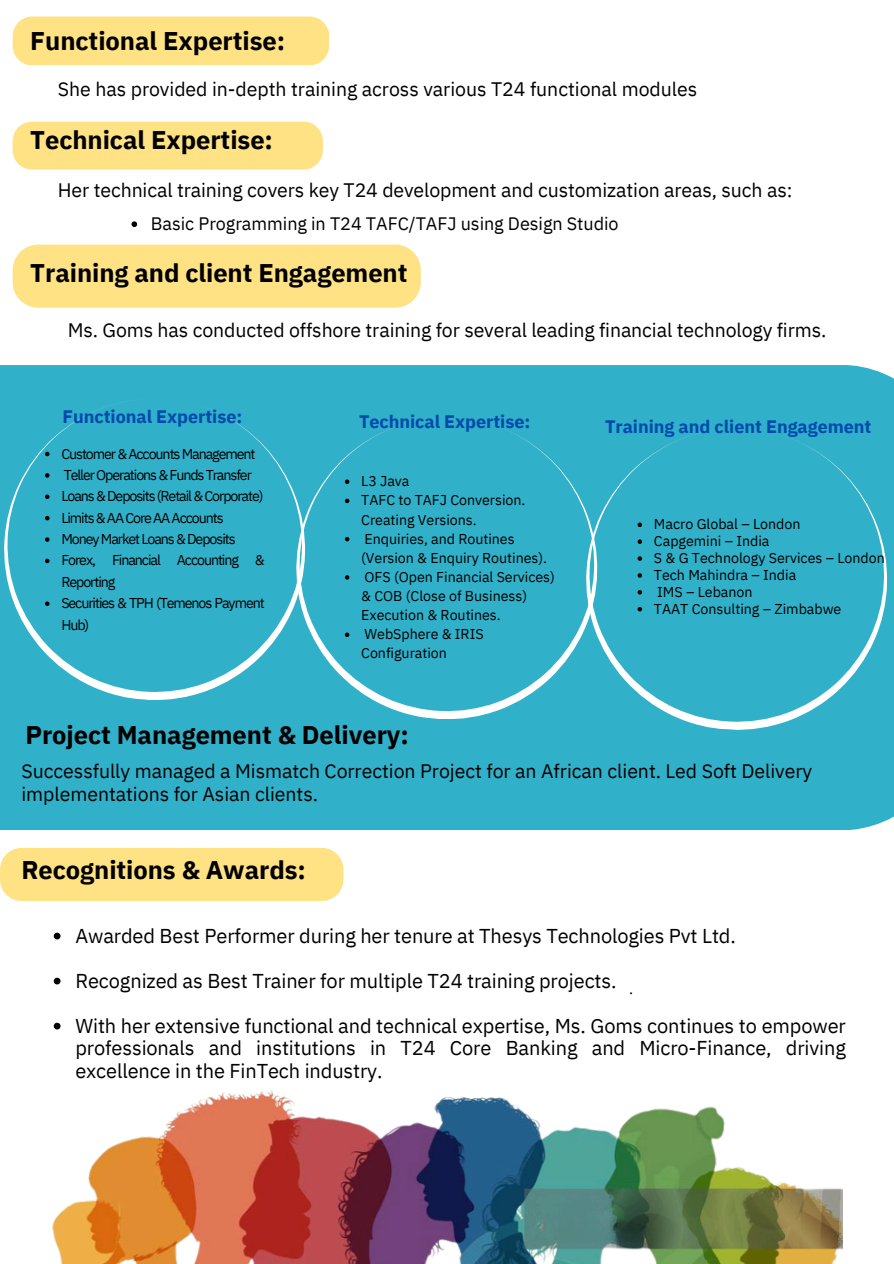
<style>
.page{position:relative;width:894px;height:1264px;background:#fff}
.page>*{position:absolute;margin:0;border:0;box-sizing:border-box;transform-origin:0 0}
.t1{font:700 25.5px "IBM Plex Sans";letter-spacing:-.005em;color:#000}
.t2{font:19.95px/22.5px "IBM Plex Sans";letter-spacing:-.005em;color:#000;text-align:justify}
.t3{font:19.5px/22.5px "IBM Plex Sans";letter-spacing:-.005em;color:#000}
.t4{font:700 18px "IBM Plex Sans";letter-spacing:-.005em;color:#004aad}
.t5{font:18px "IBM Plex Sans";letter-spacing:-.005em;color:#000}
.t6{font:15px "IBM Plex Sans";color:#000}
.t7{font:14.25px/19.2px "IBM Plex Sans";letter-spacing:-.005em;color:#000}
.t8{font:14.25px/21.3px "IBM Plex Sans";letter-spacing:-.075em;color:#000}
</style>
<div class="page">
<div style="left:0;top:365px;width:893px;height:465px;background:#31b0c9"></div>
<div style="left:290px;top:411px;width:313px;height:314px;background:#31b0c9"></div>
<div style="left:13px;top:244px;width:407px;height:63px;background:#fee284"></div>
<div style="left:13px;top:16px;width:316px;height:49px;background:#fee284"></div>
<div style="left:13px;top:122px;width:310px;height:47px;background:#fee284"></div>
<div style="left:0;top:392px;width:311px;height:314px;background:#31b0c9"></div>
<div style="left:579px;top:422px;width:314px;height:314px;background:#31b0c9"></div>
<div style="left:0;top:847px;width:343px;height:53px;background:#fee284"></div>
<img style="left:52px;top:1024px;width:790px;height:239px">
<svg style="left:131px;top:221px;width:6px;height:6px"></svg>
<svg style="left:345px;top:479px;width:4px;height:5px"></svg>
<svg style="left:345px;top:498px;width:4px;height:5px"></svg>
<svg style="left:345px;top:537px;width:4px;height:4px"></svg>
<svg style="left:345px;top:575px;width:4px;height:4px"></svg>
<svg style="left:345px;top:632px;width:4px;height:5px"></svg>
<svg style="left:45px;top:452px;width:5px;height:4px"></svg>
<svg style="left:45px;top:473px;width:5px;height:4px"></svg>
<svg style="left:45px;top:494px;width:5px;height:5px"></svg>
<svg style="left:45px;top:516px;width:5px;height:4px"></svg>
<svg style="left:45px;top:537px;width:5px;height:5px"></svg>
<svg style="left:45px;top:558px;width:5px;height:5px"></svg>
<svg style="left:45px;top:601px;width:5px;height:5px"></svg>
<svg style="left:637px;top:522px;width:5px;height:5px"></svg>
<svg style="left:637px;top:539px;width:5px;height:5px"></svg>
<svg style="left:637px;top:556px;width:5px;height:5px"></svg>
<svg style="left:637px;top:573px;width:5px;height:4px"></svg>
<svg style="left:637px;top:590px;width:5px;height:4px"></svg>
<svg style="left:637px;top:607px;width:5px;height:4px"></svg>
<svg style="left:54px;top:932px;width:6px;height:7px"></svg>
<svg style="left:54px;top:977px;width:6px;height:7px"></svg>
<svg style="left:54px;top:1022px;width:6px;height:7px"></svg>
<h1 class="t1" style="left:30px;top:24px;width:256px">Functional Expertise:</h1>
<p class="t3" style="left:58px;top:77px;width:640px">She has provided in-depth training across various T24 functional modules</p>
<h1 class="t1" style="left:30px;top:122px;width:244px">Technical Expertise:</h1>
<p class="t3" style="left:58px;top:178px;width:735px">Her technical training covers key T24 development and customization areas, such as:</p>
<h2 class="t5" style="left:151px;top:212px;width:469px">Basic Programming in T24 TAFC/TAFJ using Design Studio</h2>
<h2 class="t1" style="left:30px;top:256px;width:378px">Training and client Engagement</h2>
<p class="t3" style="left:68px;top:318px;width:759px">Ms. Goms has conducted offshore training for several leading financial technology firms.</p>
<p class="t4" style="left:63px;top:404px;width:181px">Functional Expertise:</p>
<h3 class="t8" style="left:61px;top:442px;width:196px">Customer &amp; Accounts Management</h3>
<p class="t8" style="left:64px;top:464px;width:190px">Teller Operations &amp; Funds Transfer</p>
<p class="t8" style="left:61px;top:485px;width:203px">Loans &amp; Deposits (Retail &amp; Corporate)</p>
<p class="t8" style="left:61px;top:506px;width:164px">Limits &amp; AA Core AA Accounts</p>
<p class="t8" style="left:61px;top:528px;width:176px">Money Market Loans &amp; Deposits</p>
<p class="t8" style="left:61px;top:549px;width:205px">Forex, Financial Accounting &amp;<br>Reporting</p>
<p class="t8" style="left:61px;top:592px;width:205px">Securities &amp; TPH (Temenos Payment<br>Hub)</p>
<p class="t4" style="left:359px;top:409px;width:173px">Technical Expertise:</p>
<p class="t4" style="left:605px;top:415px;width:268px">Training and client Engagement</p>
<p class="t7" style="left:361px;top:471px;width:50px">L3 Java</p>
<h1 class="t7" style="left:361px;top:490px;width:166px">TAFC to TAFJ Conversion.<br>Creating Versions.</h1>
<h2 class="t7" style="left:361px;top:528px;width:187px">Enquiries, and Routines (Version &amp; Enquiry Routines).</h2>
<p class="t7" style="left:361px;top:567px;width:195px">OFS (Open Financial Services) &amp; COB (Close of Business)<br>Execution &amp; Routines.</p>
<p class="t7" style="left:361px;top:624px;width:124px">WebSphere &amp; IRIS<br>Configuration</p>
<p class="t7" style="left:653px;top:514px;width:148px">Macro Global – London</p>
<p class="t7" style="left:653px;top:531px;width:117px">Capgemini – India</p>
<p class="t7" style="left:653px;top:548px;width:232px">S &amp; G Technology Services – London</p>
<h3 class="t7" style="left:653px;top:565px;width:144px">Tech Mahindra – India</h3>
<p class="t7" style="left:657px;top:582px;width:97px">IMS – Lebanon</p>
<p class="t7" style="left:653px;top:598px;width:189px">TAAT Consulting – Zimbabwe</p>
<p class="t1" style="left:25px;top:718px;width:385px">Project Management &amp; Delivery:</p>
<h3 class="t3" style="left:21px;top:759px;width:792px">Successfully managed a Mismatch Correction Project for an African client. Led Soft Delivery implementations for Asian clients.</h3>
<p class="t1" style="left:21px;top:852px;width:286px">Recognitions &amp; Awards:</p>
<p class="t2" style="left:75px;top:924px;width:661px">Awarded Best Performer during her tenure at Thesys Technologies Pvt Ltd.</p>
<p class="t2" style="left:75px;top:969px;width:542px">Recognized as Best Trainer for multiple T24 training projects.</p>
<p class="t2" style="left:75px;top:1014px;width:771px">With her extensive functional and technical expertise, Ms. Goms continues to empower professionals and institutions in T24 Core Banking and Micro-Finance, driving excellence in the FinTech industry.</p>
<p class="t6" style="left:629px;top:978px;width:6px">.</p>
</div>
